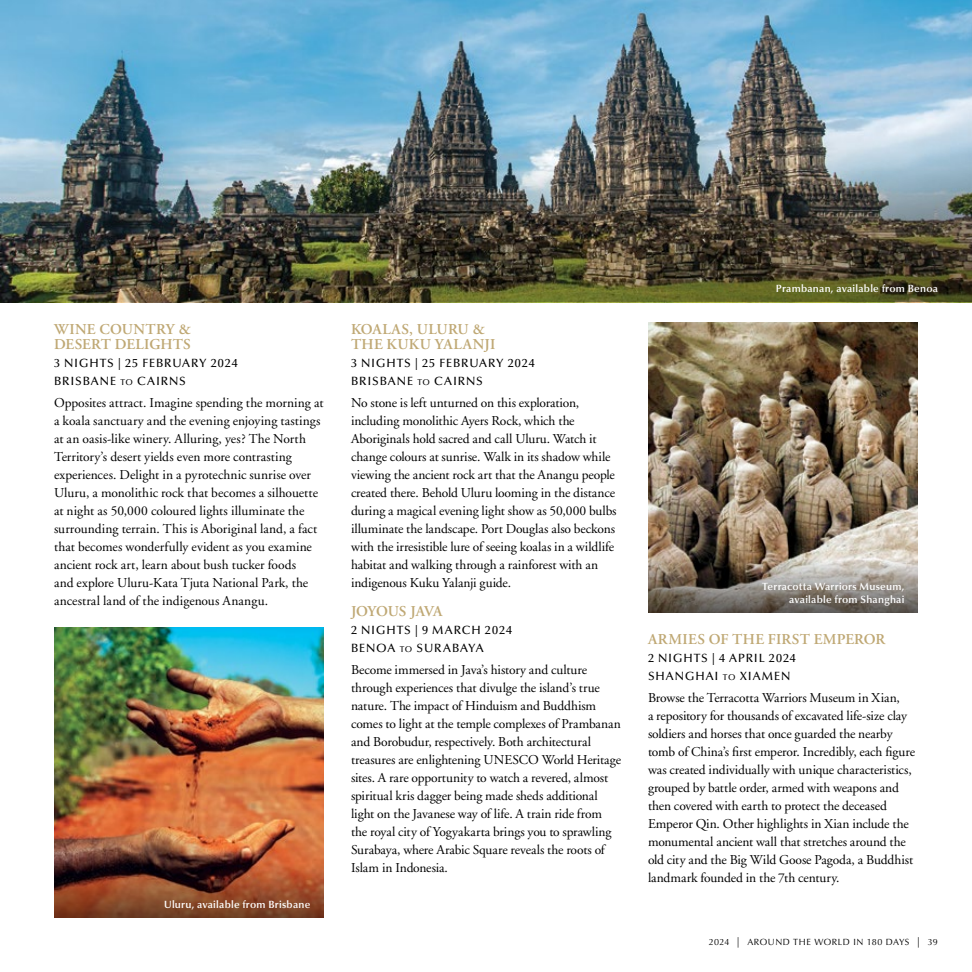
<style>
.page{position:relative;width:972px;height:972px;background:#fff}
.page>*{position:absolute;margin:0;border:0;box-sizing:border-box;transform-origin:0 0}
.t1{font:600 15px/15.8px "Adobe Garamond";letter-spacing:.015em;color:#bfa874}
.t2{font:600 15px "Adobe Garamond";letter-spacing:-.015em;color:#bfa874}
.t3{font:13.5px/18px "Adobe Garamond";letter-spacing:-.005em;color:#000}
.t4{font:500 12px/18px "Optima";letter-spacing:.075em;color:#000}
.t5{font:600 10.5px/12.6px "Optima";letter-spacing:.02em;color:#fff;text-align:right}
.t6{font:9px "Optima";letter-spacing:.05em;color:#000}
.s1{font-size:8.4px}
.s2{font-size:10.5px}
</style>
<div class="page">
<img style="left:0;top:0;width:972px;height:148px">
<img style="left:0;top:148px;width:972px;height:154px">
<img style="left:54px;top:628px;width:270px;height:224px">
<svg style="left:54px;top:852px;width:270px;height:66px;background:#773c25"></svg>
<img style="left:648px;top:323px;width:270px;height:224px">
<svg style="left:648px;top:547px;width:270px;height:66px;background:#877e74"></svg>
<p class="t1" style="left:54px;top:321px;width:138px">WINE COUNTRY &amp;<br>DESERT DELIGHTS</p>
<p class="t4" style="left:54px;top:355px;width:185px">3 NIGHTS | 25 FEBRUARY 2024<br>BRISBANE <span class="s1">TO</span> CAIRNS</p>
<p class="t3" style="left:54px;top:394px;width:271px">Opposites attract. Imagine spending the morning at a koala sanctuary and the evening enjoying tastings at an oasis-like winery. Alluring, yes? The North Territory’s desert yields even more contrasting experiences. Delight in a pyrotechnic sunrise over Uluru, a monolithic rock that becomes a silhouette at night as 50,000 coloured lights illuminate the surrounding terrain. This is Aboriginal land, a fact that becomes wonderfully evident as you examine ancient rock art, learn about bush tucker foods<br>and explore Uluru-Kata Tjuta National Park, the ancestral land of the indigenous Anangu.</p>
<p class="t5" style="left:164px;top:898px;width:148px">Uluru, available from Brisbane</p>
<p class="t1" style="left:351px;top:321px;width:146px">KOALAS, ULURU &amp;<br>THE KUKU YALANJI</p>
<p class="t4" style="left:351px;top:355px;width:185px">3 NIGHTS | 25 FEBRUARY 2024<br>BRISBANE <span class="s1">TO</span> CAIRNS</p>
<p class="t3" style="left:351px;top:394px;width:267px">No stone is left unturned on this exploration, including monolithic Ayers Rock, which the Aboriginals hold sacred and call Uluru. Watch it change colours at sunrise. Walk in its shadow while viewing the ancient rock art that the Anangu people created there. Behold Uluru looming in the distance during a magical evening light show as 50,000 bulbs illuminate the landscape. Port Douglas also beckons with the irresistible lure of seeing koalas in a wildlife habitat and walking through a rainforest with an indigenous Kuku Yalanji guide.</p>
<p class="t2" style="left:351px;top:603px;width:93px">JOYOUS JAVA</p>
<p class="t4" style="left:351px;top:621px;width:163px">2 NIGHTS | 9 MARCH 2024<br>BENOA <span class="s1">TO</span> SURABAYA</p>
<p class="t3" style="left:351px;top:661px;width:272px">Become immersed in Java’s history and culture through experiences that divulge the island’s true nature. The impact of Hinduism and Buddhism comes to light at the temple complexes of Prambanan and Borobudur, respectively. Both architectural treasures are enlightening UNESCO World Heritage sites. A rare opportunity to watch a revered, almost spiritual kris dagger being made sheds additional light on the Javanese way of life. A train ride from the royal city of Yogyakarta brings you to sprawling Surabaya, where Arabic Square reveals the roots of Islam in Indonesia.</p>
<p class="t5" style="left:776px;top:282px;width:164px">Prambanan, available from Benoa</p>
<p class="t5" style="left:762px;top:581px;width:144px">Terracotta Warriors Museum, available from Shanghai</p>
<p class="t1" style="left:648px;top:632px;width:239px">ARMIES OF THE FIRST EMPEROR</p>
<p class="t4" style="left:648px;top:649px;width:149px">2 NIGHTS | 4 APRIL 2024<br>SHANGHAI <span class="s1">TO</span> XIAMEN</p>
<p class="t3" style="left:648px;top:689px;width:269px">Browse the Terracotta Warriors Museum in Xian,<br>a repository for thousands of excavated life-size clay soldiers and horses that once guarded the nearby tomb of China’s first emperor. Incredibly, each figure was created individually with unique characteristics, grouped by battle order, armed with weapons and then covered with earth to protect the deceased Emperor Qin. Other highlights in Xian include the monumental ancient wall that stretches around the old city and the Big Wild Goose Pagoda, a Buddhist landmark founded in the 7th century.</p>
<p class="t6" style="left:709px;top:937px;width:231px">2024 <span class="s2">|</span> AROUND THE WORLD IN 180 DAYS <span class="s2">|</span> 39</p>
</div>
